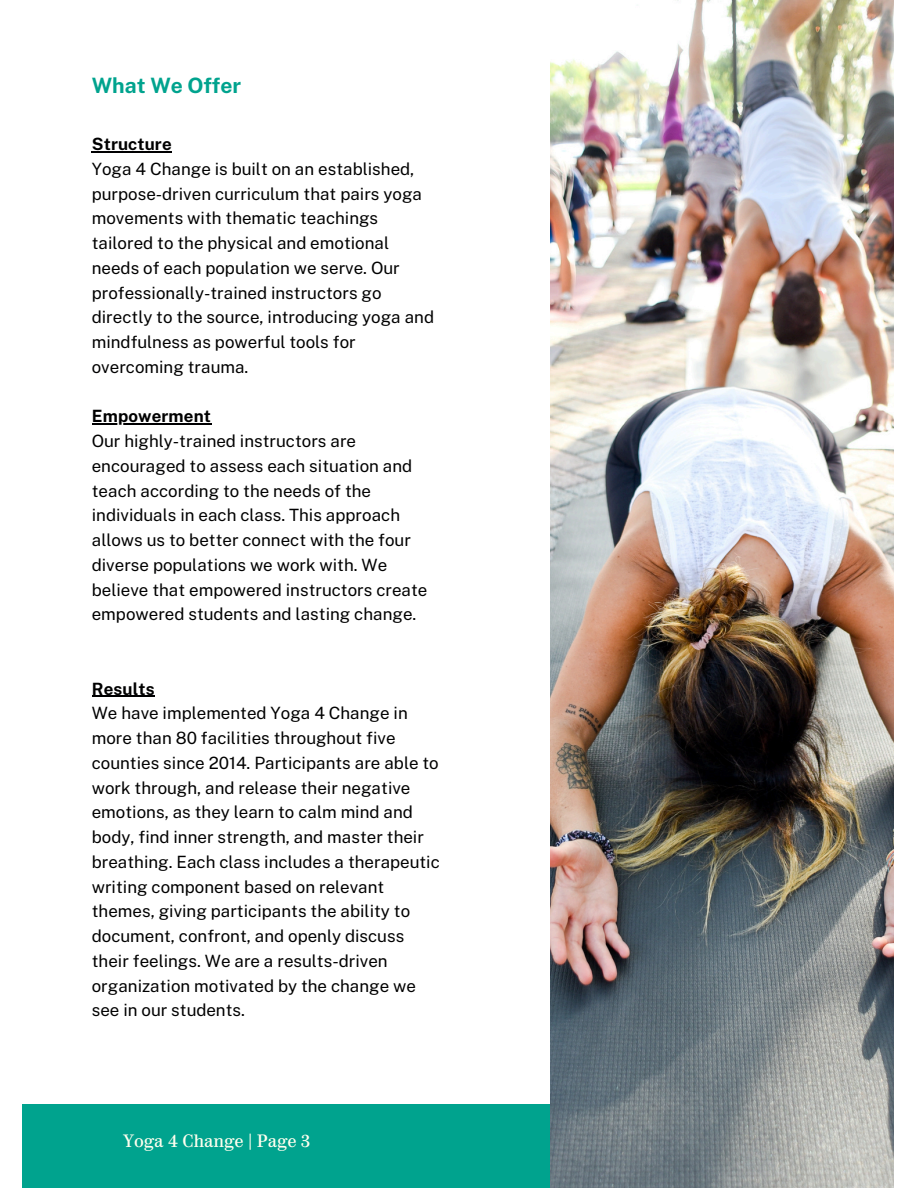
<style>
.page{position:relative;width:918px;height:1188px;background:#fff}
.page>*{position:absolute;margin:0;border:0;box-sizing:border-box;transform-origin:0 0}
.t1{font:700 21.15px "Public Sans";color:#00a38e}
.t2{font:16.95px/24.8px "Public Sans";color:#000001}
.t3{font:700 16.95px "Public Sans";letter-spacing:.01em;color:#000001}
.t4{font:16.95px "Parmigiano Piccolo HL";color:#ffffef}
</style>
<div class="page">
<hr style="left:92px;top:151px;width:80px;height:1px;background:#000001">
<hr style="left:92px;top:424px;width:119px;height:1px;background:#000001">
<hr style="left:92px;top:696px;width:63px;height:1px;background:#000001">
<img style="left:550px;top:0;width:343px;height:1188px">
<div style="left:23px;top:1104px;width:527px;height:84px;background:#00a38e"></div>
<h1 class="t1" style="left:92px;top:73px;width:151px">What We Offer</h1>
<p class="t3" style="left:92px;top:134px;width:81px">Structure</p>
<p class="t2" style="left:92px;top:156px;width:344px">Yoga 4 Change is built on an established, purpose-driven curriculum that pairs yoga movements with thematic teachings tailored to the physical and emotional needs of each population we serve. Our professionally-trained instructors go directly to the source, introducing yoga and mindfulness as powerful tools for overcoming trauma.</p>
<p class="t3" style="left:92px;top:406px;width:121px">Empowerment</p>
<p class="t2" style="left:92px;top:429px;width:337px">Our highly-trained instructors are encouraged to assess each situation and teach according to the needs of the individuals in each class. This approach allows us to better connect with the four diverse populations we work with. We believe that empowered instructors create empowered students and lasting change.</p>
<p class="t3" style="left:92px;top:679px;width:64px">Results</p>
<p class="t2" style="left:92px;top:701px;width:350px">We have implemented Yoga 4 Change in more than 80 facilities throughout five counties since 2014. Participants are able to work through, and release their negative emotions, as they learn to calm mind and body, find inner strength, and master their breathing. Each class includes a therapeutic writing component based on relevant themes, giving participants the ability to document, confront, and openly discuss their feelings. We are a results-driven organization motivated by the change we see in our students.</p>
<p class="t4" style="left:123px;top:1130px;width:189px">Yoga 4 Change | Page 3</p>
</div>
